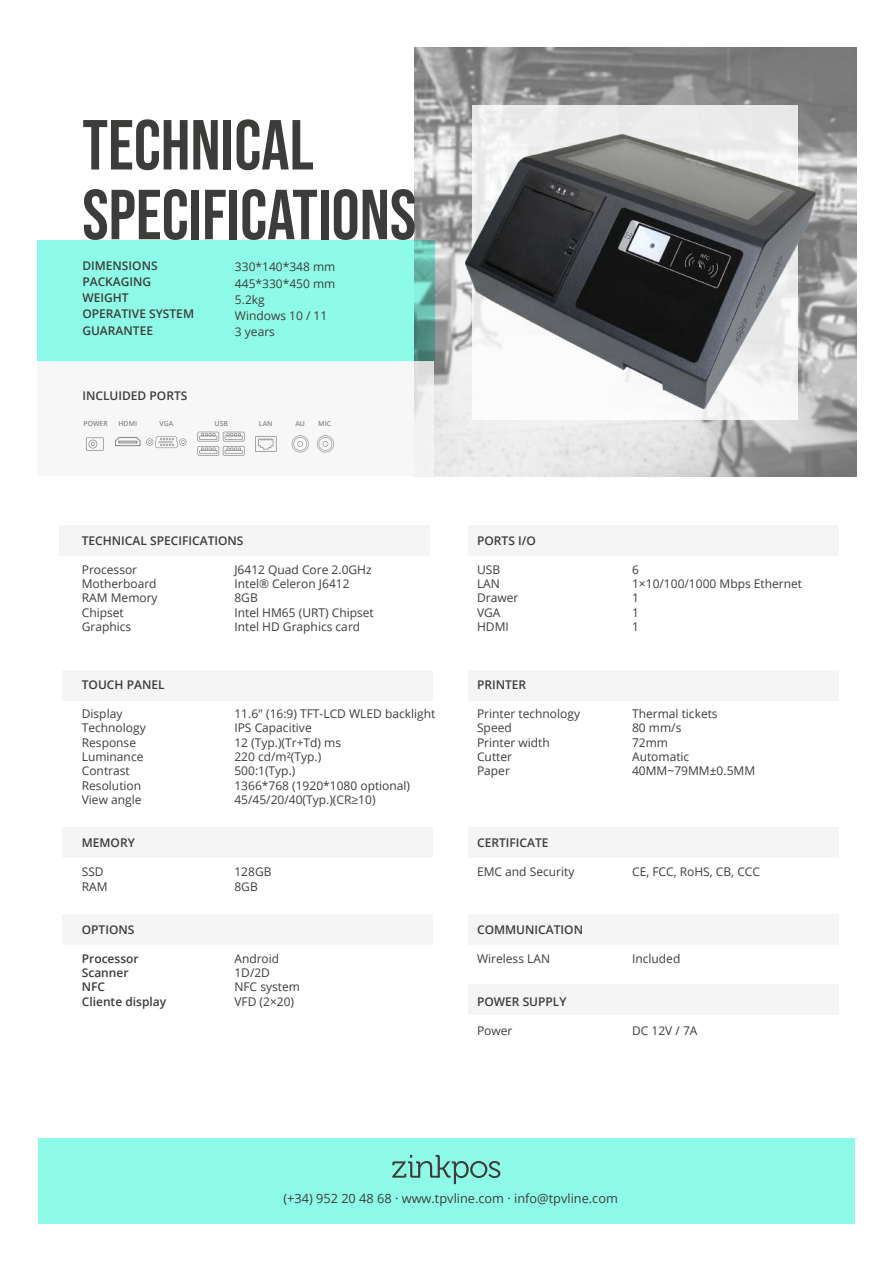
<style>
.page{position:relative;width:893px;height:1263px;background:#fff}
.page>*{position:absolute;margin:0;border:0;box-sizing:border-box;transform-origin:0 0}
.t1{font:70.65px/69.8px "Bebas Neue";color:#3c3c3b}
.t2{font:12.75px "Open Sans";color:#3c3c3b}
.t3{font:12px/14.4px "Open Sans";color:#3c3c3b}
.t4{font:600 12px/16.2px "Open Sans";color:#3c3c3b}
.t5{font:600 6.9px "Open Sans";color:#868686}
</style>
<div class="page">
<img style="left:415px;top:47px;width:441px;height:430px">
<div style="left:37px;top:240px;width:398px;height:122px;background:#8efbe8"></div>
<div style="left:37px;top:361px;width:396px;height:115px;background:#f6f6f6"></div>
<div style="left:472px;top:105px;width:325px;height:315px;background:linear-gradient(to right,#f2f2f2,#ededed)"></div>
<div style="left:38px;top:1138px;width:816px;height:86px;background:#8efbe8"></div>
<svg style="left:392px;top:1155px;width:108px;height:29px"></svg>
<div style="left:63px;top:827px;width:370px;height:31px;background:#f5f5f5"></div>
<div style="left:63px;top:670px;width:370px;height:30px;background:#f5f5f5"></div>
<div style="left:468px;top:670px;width:370px;height:30px;background:#f5f5f5"></div>
<div style="left:59px;top:525px;width:371px;height:31px;background:#f5f5f5"></div>
<div style="left:63px;top:914px;width:370px;height:31px;background:#f5f5f5"></div>
<div style="left:468px;top:525px;width:370px;height:31px;background:#f5f5f5"></div>
<div style="left:468px;top:827px;width:370px;height:31px;background:#f5f5f5"></div>
<div style="left:468px;top:914px;width:370px;height:31px;background:#f5f5f5"></div>
<div style="left:468px;top:984px;width:370px;height:31px;background:#f5f5f5"></div>
<img style="left:466px;top:135px;width:350px;height:273px">
<svg style="left:255px;top:436px;width:22px;height:16px"></svg>
<svg style="left:197px;top:432px;width:48px;height:24px"></svg>
<svg style="left:86px;top:437px;width:18px;height:14px"></svg>
<svg style="left:115px;top:436px;width:72px;height:12px"></svg>
<svg style="left:317px;top:435px;width:17px;height:17px"></svg>
<svg style="left:292px;top:435px;width:17px;height:17px"></svg>
<h1 class="t1" style="left:82px;top:109px;width:335px">TECHNICAL<br>SPECIFICATIONS</h1>
<p class="t4" style="left:82px;top:257px;width:113px">DIMENSIONS<br>PACKAGING<br>WEIGHT<br>OPERATIVE SYSTEM<br>GUARANTEE</p>
<p class="t4" style="left:82px;top:387px;width:107px">INCLUIDED PORTS</p>
<p class="t3" style="left:235px;top:259px;width:102px;line-height:16.2px">330*140*348 mm<br>445*330*450 mm<br>5.2kg<br>Windows 10 / 11<br>3 years</p>
<p class="t5" style="left:84px;top:418px;width:26px">POWER</p>
<p class="t5" style="left:118px;top:418px;width:20px">HDMI</p>
<p class="t5" style="left:159px;top:418px;width:15px">VGA</p>
<p class="t5" style="left:215px;top:418px;width:15px">USB</p>
<p class="t5" style="left:259px;top:418px;width:15px">LAN</p>
<p class="t5" style="left:295px;top:418px;width:11px">AU</p>
<p class="t5" style="left:318px;top:418px;width:14px">MIC</p>
<p class="t4" style="left:82px;top:532px;width:163px">TECHNICAL SPECIFICATIONS</p>
<p class="t3" style="left:82px;top:562px;width:77px">Processor<br>Motherboard<br>RAM Memory<br>Chipset<br>Graphics</p>
<p class="t3" style="left:234px;top:562px;width:141px">J6412 Quad Core 2.0GHz<br>Intel® Celeron J6412<br>8GB<br>Intel HM65 (URT) Chipset<br>Intel HD Graphics card</p>
<p class="t4" style="left:82px;top:676px;width:84px">TOUCH PANEL</p>
<p class="t3" style="left:82px;top:706px;width:65px">Display<br>Technology<br>Response<br>Luminance<br>Contrast<br>Resolution<br>View angle</p>
<p class="t4" style="left:82px;top:835px;width:55px">MEMORY</p>
<p class="t3" style="left:82px;top:864px;width:27px">SSD<br>RAM</p>
<p class="t4" style="left:82px;top:921px;width:54px">OPTIONS</p>
<p class="t4" style="left:82px;top:951px;width:86px;line-height:14.4px">Processor<br>Scanner<br>NFC<br>Cliente display</p>
<p class="t3" style="left:234px;top:706px;width:202px">11.6" (16:9) TFT-LCD WLED backlight<br>IPS Capacitive<br>12 (Typ.)(Tr+Td) ms<br>220 cd/m²(Typ.)<br>500:1(Typ.)<br>1366*768 (1920*1080 optional)<br>45/45/20/40(Typ.)(CR≥10)</p>
<p class="t3" style="left:234px;top:864px;width:39px">128GB<br>8GB</p>
<p class="t3" style="left:234px;top:951px;width:67px">Android<br>1D/2D<br>NFC system<br>VFD (2×20)</p>
<p class="t4" style="left:477px;top:532px;width:60px">PORTS I/O</p>
<p class="t3" style="left:477px;top:562px;width:43px">USB<br>LAN<br>Drawer<br>VGA<br>HDMI</p>
<p class="t4" style="left:477px;top:676px;width:51px">PRINTER</p>
<p class="t3" style="left:477px;top:706px;width:105px">Printer technology<br>Speed<br>Printer width<br>Cutter<br>Paper</p>
<p class="t4" style="left:477px;top:835px;width:73px">CERTIFICATE</p>
<p class="t3" style="left:477px;top:864px;width:99px">EMC and Security</p>
<p class="t4" style="left:477px;top:921px;width:107px">COMMUNICATION</p>
<p class="t3" style="left:477px;top:951px;width:74px">Wireless LAN</p>
<p class="t4" style="left:477px;top:993px;width:91px">POWER SUPPLY</p>
<p class="t3" style="left:477px;top:1023px;width:37px">Power</p>
<p class="t3" style="left:632px;top:562px;width:172px">6<br>1×10/100/1000 Mbps Ethernet<br>1<br>1<br>1</p>
<p class="t3" style="left:632px;top:706px;width:125px">Thermal tickets<br>80 mm/s<br>72mm<br>Automatic<br>40MM~79MM±0.5MM</p>
<p class="t3" style="left:632px;top:864px;width:129px">CE, FCC, RoHS, CB, CCC</p>
<p class="t3" style="left:632px;top:951px;width:50px">Included</p>
<p class="t3" style="left:632px;top:1023px;width:67px">DC 12V / 7A</p>
<p class="t2" style="left:283px;top:1189px;width:336px">(+34) 952 20 48 68 · www.tpvline.com · info@tpvline.com</p>
</div>
